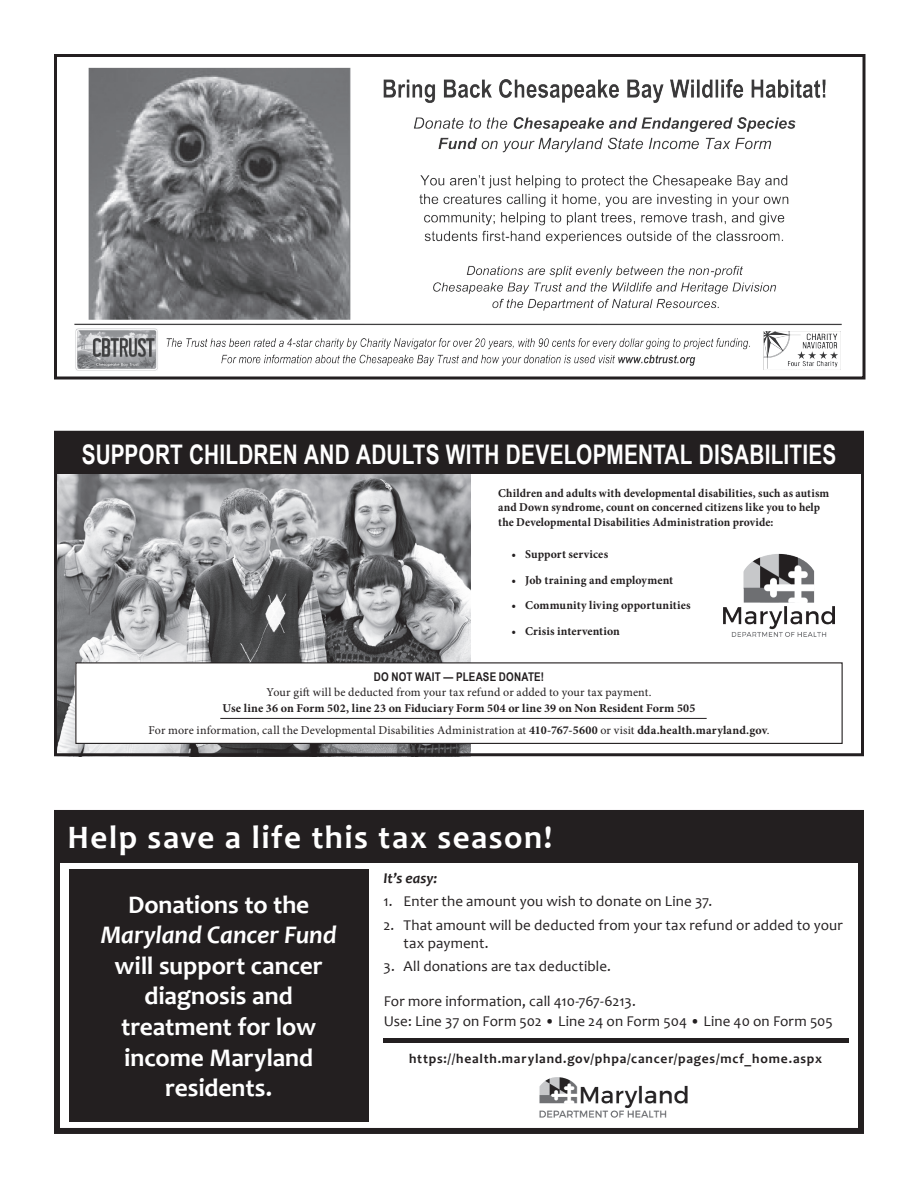
<style>
.page{position:relative;width:918px;height:1188px;background:#fff}
.page>*{position:absolute;margin:0;border:0;box-sizing:border-box;transform-origin:0 0}
.t1{font:700 33px "Candara";letter-spacing:.045em;color:#fff}
.t2{font:700 27px "Arial Narrow";letter-spacing:.01em;color:#fff;scale:.94 1}
.t3{font:700 25.5px/30.6px "Candara";letter-spacing:-.005em;color:#fff;text-align:center}
.t4{font:15px/18px "Candara";letter-spacing:.01em;color:#231f20}
.t5{font:italic 700 15px "Candara";letter-spacing:.005em;color:#231f20}
.t6{font:700 13.5px "Candara";letter-spacing:.06em;color:#231f20}
.t7{font:12px "Minion Pro";letter-spacing:.01em;color:#231f20}
.t8{font:700 12px/14.4px "Minion Pro";letter-spacing:.01em;color:#231f20;scale:.96 1}
.t9{font:700 12px "Minion Pro";letter-spacing:.01em;color:#231f20}
.t10{font:700 12px "Arial Narrow";letter-spacing:.015em;color:#231f20}
.s1{font-weight:700}
.s2{font-style:italic}
</style>
<div class="page">
<img style="left:58px;top:474px;width:412px;height:278px">
<div style="left:54px;top:431px;width:810px;height:43px;background:#231f20"></div>
<div style="left:76px;top:663px;width:766px;height:80px;background:#fff"></div>
<div style="left:75px;top:662px;width:768px;height:82px;border:1px solid #231f20"></div>
<hr style="left:220px;top:718px;width:487px;height:1px;background:#231f20">
<div style="left:54px;top:431px;width:810px;height:325px;border:3px solid #231f20"></div>
<img style="left:724px;top:553px;width:111px;height:83px">
<div style="left:54px;top:810px;width:810px;height:324px;border:6px solid #231f20"></div>
<div style="left:54px;top:810px;width:810px;height:52px;background:#231f20"></div>
<div style="left:69px;top:869px;width:299px;height:252px;background:#231f20"></div>
<div style="left:383px;top:1038px;width:465px;height:5px;background:#231f20"></div>
<img style="left:539px;top:1077px;width:149px;height:41px">
<img style="left:74px;top:67px;width:768px;height:304px">
<div style="left:54px;top:54px;width:812px;height:326px;border:3px solid #231f20"></div>
<p class="t2" style="left:82px;top:434px;width:804px">SUPPORT CHILDREN AND ADULTS WITH DEVELOPMENTAL DISABILITIES</p>
<p class="t8" style="left:498px;top:486px;width:346px">Children and adults with developmental disabilities, such as autism and Down syndrome, count on concerned citizens like you to help the Developmental Disabilities Administration provide:</p>
<p class="t9" style="left:512px;top:546px;width:98px">• Support services</p>
<p class="t9" style="left:512px;top:571px;width:163px">• Job training and employment</p>
<p class="t9" style="left:512px;top:597px;width:180px">• Community living opportunities</p>
<p class="t9" style="left:512px;top:622px;width:110px">• Crisis intervention</p>
<p class="t10" style="left:374px;top:668px;width:172px">DO NOT WAIT — PLEASE DONATE!</p>
<p class="t7" style="left:267px;top:684px;width:386px">Your gift will be deducted from your tax refund or added to your tax payment.</p>
<p class="t9" style="left:222px;top:700px;width:475px">Use line 36 on Form 502, line 23 on Fiduciary Form 504 or line 39 on Non Resident Form 505</p>
<p class="t7" style="left:149px;top:722px;width:622px">For more information, call the Developmental Disabilities Administration at <span class="s1">410-767-5600</span> or visit <span class="s1">dda.health.maryland.gov</span>.</p>
<p class="t1" style="left:68px;top:817px;width:486px">Help save a life this tax season!</p>
<p class="t3" style="left:101px;top:889px;width:237px">Donations to the<br><span class="s2">Maryland Cancer Fund </span>will support cancer diagnosis and treatment for low income Maryland residents.</p>
<p class="t5" style="left:383px;top:869px;width:55px">It’s easy:</p>
<p class="t4" style="left:383px;top:892px;width:331px">1. Enter the amount you wish to donate on Line 37.</p>
<p class="t4" style="left:404px;top:916px;width:441px;text-indent:-20px">2. That amount will be deducted from your tax refund or added to your tax payment.</p>
<p class="t4" style="left:383px;top:957px;width:229px">3. All donations are tax deductible.</p>
<p class="t4" style="left:384px;top:991px;width:450px;line-height:19.5px">For more information, call 410-767-6213.<br>Use: Line 37 on Form 502 • Line 24 on Form 504 • Line 40 on Form 505</p>
<p class="t6" style="left:409px;top:1050px;width:414px">https://health.maryland.gov/phpa/cancer/pages/mcf_home.aspx</p>
</div>
